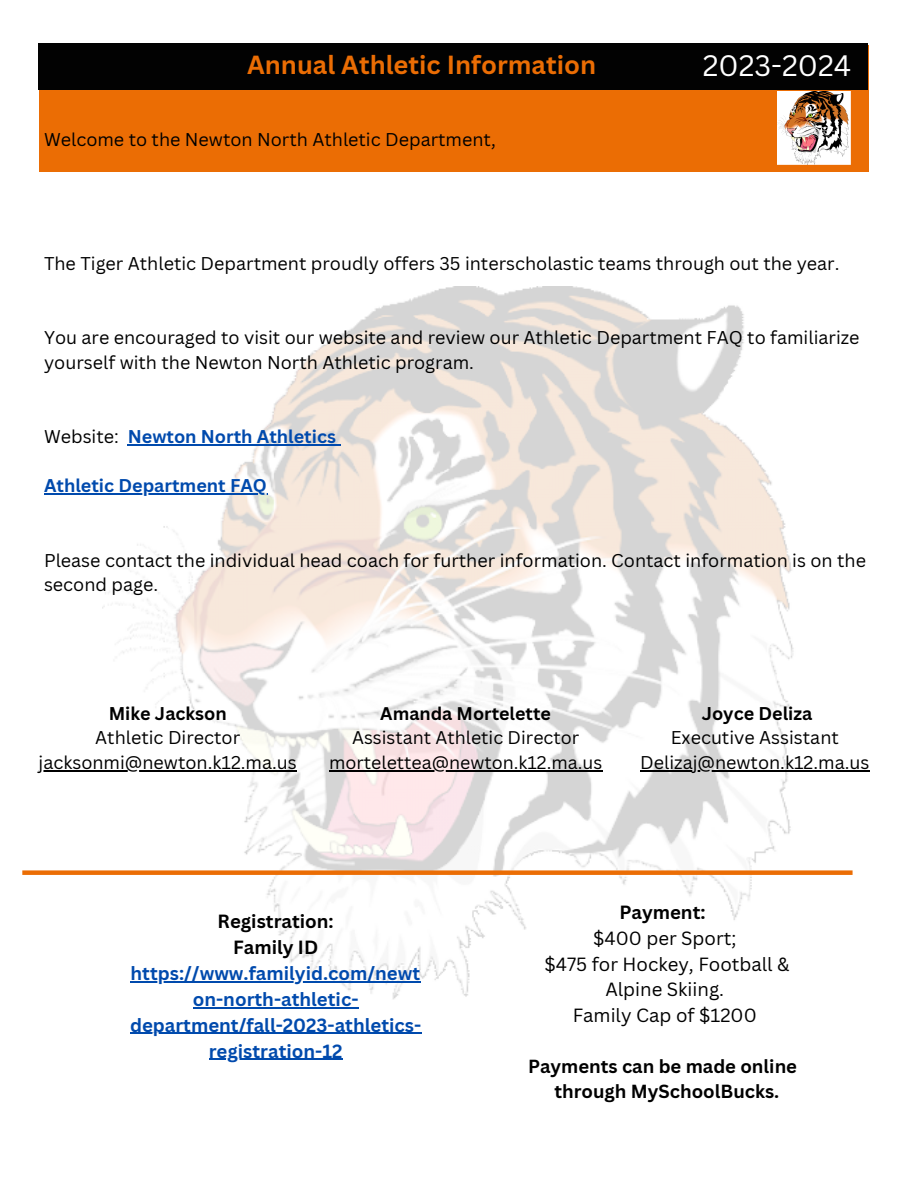
<style>
.page{position:relative;width:918px;height:1188px;background:#fff}
.page>*{position:absolute;margin:0;border:0;box-sizing:border-box;transform-origin:0 0}
.t1{font:28.8px "Canva Sans";color:#fff}
.t2{font:700 25.5px "Canva Sans";color:#eb6d04}
.t3{font:700 18.6px/25.8px "Canva Sans";color:#004aad;text-align:center}
.t4{font:18.6px/25.8px "Canva Sans";color:#000;text-align:center}
.t5{font:700 18.6px "Canva Sans";color:#000}
.t6{font:700 18.45px/24.8px "Canva Sans";color:#000;text-align:center}
.t7{font:18px/24.8px "Canva Sans";color:#000}
.t8{font:700 18px "Canva Sans";color:#004aad}
.t9{font:700 18px "Canva Sans";color:#000}
.t10{font:17.85px "Canva Sans";color:#000}
.t11{font:700 17.85px "Canva Sans";color:#000}
.s1{font-weight:400;color:#000}
</style>
<div class="page">
<img style="left:102px;top:286px;width:714px;height:714px">
<div style="left:40px;top:45px;width:829px;height:126px;background:#eb6d04"></div>
<div style="left:39px;top:43px;width:829px;height:47px;background:#020202"></div>
<hr style="left:128px;top:444px;width:208px;height:1px;background:#004aad">
<hr style="left:44px;top:494px;width:223px;height:1px;background:#004aad">
<div style="left:22px;top:870px;width:831px;height:5px;background:#eb6d04"></div>
<img style="left:777px;top:92px;width:73px;height:73px">
<hr style="left:329px;top:770px;width:273px;height:1px;background:#000">
<hr style="left:640px;top:770px;width:230px;height:1px;background:#000">
<hr style="left:39px;top:770px;width:258px;height:1px;background:#000">
<hr style="left:131px;top:981px;width:290px;height:1px;background:#004aad">
<hr style="left:193px;top:1007px;width:165px;height:1px;background:#004aad">
<hr style="left:130px;top:1033px;width:291px;height:1px;background:#004aad">
<hr style="left:209px;top:1059px;width:134px;height:1px;background:#004aad">
<p class="t2" style="left:247px;top:47px;width:351px">Annual Athletic Information</p>
<p class="t7" style="left:44px;top:127px;width:453px">Welcome to the Newton North Athletic Department,</p>
<p class="t1" style="left:703px;top:45px;width:150px">2023-2024</p>
<p class="t7" style="left:44px;top:250px;width:797px">The Tiger Athletic Department proudly offers 35 interscholastic teams through out the year.</p>
<p class="t7" style="left:44px;top:325px;width:817px">You are encouraged to visit our website and review our Athletic Department FAQ to familiarize</p>
<p class="t7" style="left:44px;top:349px;width:431px">yourself with the Newton North Athletic program.</p>
<p class="t8" style="left:44px;top:424px;width:293px"><span class="s1">Website:</span> Newton North Athletics</p>
<p class="t8" style="left:44px;top:473px;width:224px">Athletic Department FAQ</p>
<p class="t7" style="left:44px;top:547px;width:824px">Please contact the individual head coach for further information. Contact information is on the second page.</p>
<p class="t9" style="left:109px;top:700px;width:120px">Mike Jackson</p>
<p class="t7" style="left:95px;top:725px;width:147px">Athletic Director</p>
<p class="t7" style="left:39px;top:750px;width:260px">jacksonmi@newton.k12.ma.us</p>
<p class="t11" style="left:380px;top:701px;width:172px">Amanda Mortelette</p>
<p class="t10" style="left:352px;top:725px;width:229px">Assistant Athletic Director</p>
<p class="t10" style="left:329px;top:750px;width:275px">mortelettea@newton.k12.ma.us</p>
<p class="t9" style="left:702px;top:701px;width:112px">Joyce Deliza</p>
<p class="t7" style="left:671px;top:725px;width:170px">Executive Assistant</p>
<p class="t7" style="left:640px;top:750px;width:231px">Delizaj@newton.k12.ma.us</p>
<p class="t5" style="left:218px;top:908px;width:118px">Registration:</p>
<p class="t5" style="left:233px;top:934px;width:87px">Family ID</p>
<p class="t3" style="left:130px;top:960px;width:293px">https://www.familyid.com/newt on-north-athletic&shy;department/fall-2023-athletics&shy;registration-12</p>
<p class="t5" style="left:619px;top:899px;width:88px">Payment:</p>
<p class="t4" style="left:593px;top:925px;width:145px">$400 per Sport;</p>
<p class="t4" style="left:544px;top:950px;width:247px">$475 for Hockey, Football &amp;<br>Alpine Skiing.</p>
<p class="t4" style="left:573px;top:1002px;width:186px">Family Cap of $1200</p>
<p class="t6" style="left:528px;top:1053px;width:271px">Payments can be made online through MySchoolBucks.</p>
</div>
